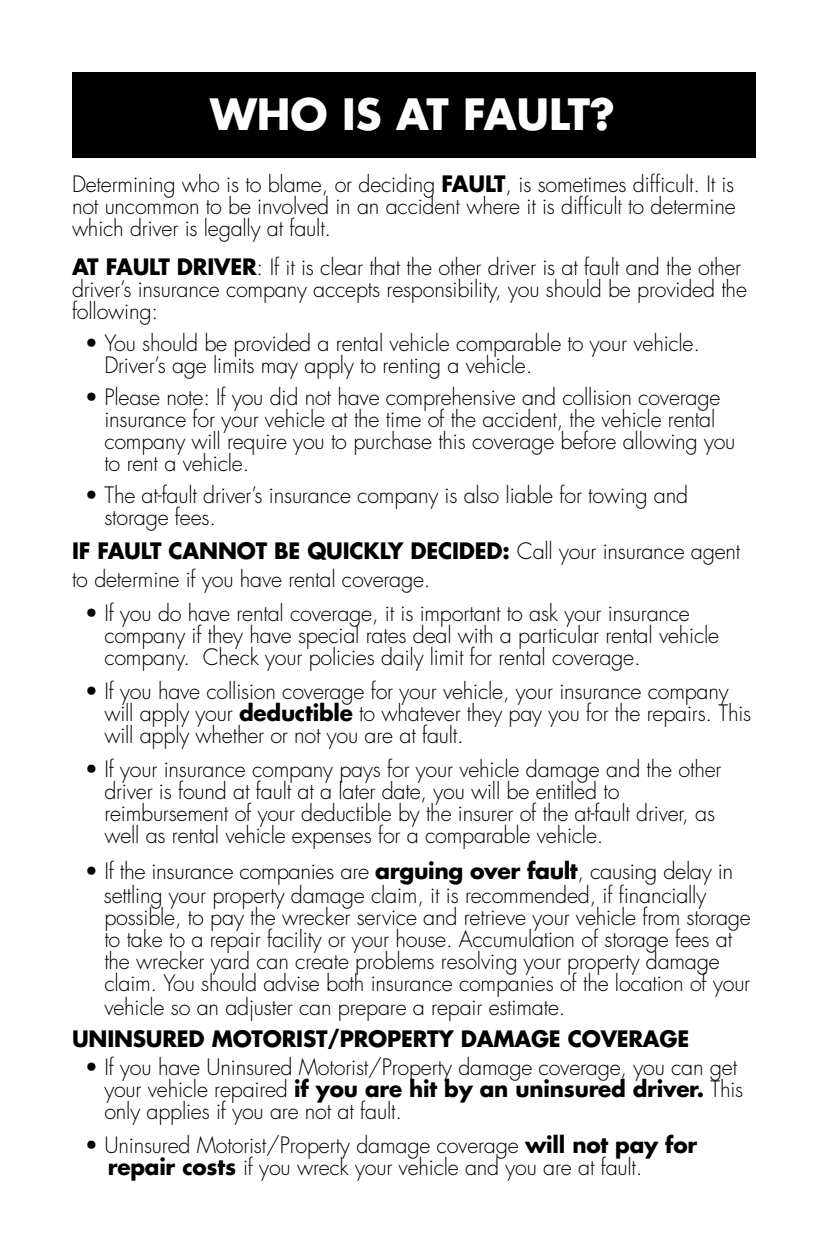
<style>
.page{position:relative;width:828px;height:1260px;background:#fff}
.page>*{position:absolute;margin:0;border:0;box-sizing:border-box;transform-origin:0 0}
.t1{font:700 42px "Futura Std";color:#fff}
.t2{font:300 22px/22px "Futura Std";letter-spacing:-.01em;color:#000}
.t3{font:700 22px "Futura Std";letter-spacing:-.01em;color:#000}
.s1{font-weight:700}
</style>
<div class="page">
<div style="left:72px;top:72px;width:684px;height:85px;background:#000"></div>
<h1 class="t1" style="left:210px;top:86px;width:407px">WHO IS AT FAULT?</h1>
<p class="t2" style="left:72px;top:174px;width:665px;text-align:justify">Determining who is to blame, or deciding <span class="s1">FAULT</span>, is sometimes difficult. It is not uncommon to be involved in an accident where it is difficult to determine which driver is legally at fault.</p>
<p class="t2" style="left:72px;top:256px;width:676px"><span class="s1">AT FAULT DRIVER</span>: If it is clear that the other driver is at fault and the other driver’s insurance company accepts responsibility, you should be provided the following:</p>
<p class="t2" style="left:104px;top:332px;width:597px;text-indent:-19px">• You should be provided a rental vehicle comparable to your vehicle.<br>Driver’s age limits may apply to renting a vehicle.</p>
<p class="t2" style="left:104px;top:386px;width:633px;text-indent:-19px">• Please note: If you did not have comprehensive and collision coverage insurance for your vehicle at the time of the accident, the vehicle rental company will require you to purchase this coverage before allowing you to rent a vehicle.</p>
<p class="t2" style="left:104px;top:484px;width:585px;text-indent:-19px">• The at-fault driver’s insurance company is also liable for towing and storage fees.</p>
<p class="t2" style="left:72px;top:537px;width:670px;line-height:28px"><span class="s1">IF FAULT CANNOT BE QUICKLY DECIDED:</span> Call your insurance agent to determine if you have rental coverage.</p>
<p class="t2" style="left:104px;top:602px;width:616px;text-indent:-19px">• If you do have rental coverage, it is important to ask your insurance company if they have special rates deal with a particular rental vehicle company. Check your policies daily limit for rental coverage.</p>
<p class="t2" style="left:104px;top:680px;width:648px;text-indent:-19px">• If you have collision coverage for your vehicle, your insurance company will apply your <span class="s1">deductible</span> to whatever they pay you for the repairs. This will apply whether or not you are at fault.</p>
<p class="t2" style="left:104px;top:758px;width:619px;text-indent:-19px">• If your insurance company pays for your vehicle damage and the other driver is found at fault at a later date, you will be entitled to reimbursement of your deductible by the insurer of the at-fault driver, as well as rental vehicle expenses for a comparable vehicle.</p>
<p class="t2" style="left:85px;top:860px;width:650px;line-height:24px;text-align:center">• If the insurance companies are <span class="s1">arguing over fault</span>, causing delay in settling your property damage claim, it is recommended, if financially</p>
<p class="t2" style="left:104px;top:907px;width:648px">possible, to pay the wrecker service and retrieve your vehicle from storage to take to a repair facility or your house. Accumulation of storage fees at the wrecker yard can create problems resolving your property damage claim. You should advise both insurance companies of the location of your</p>
<p class="t2" style="left:104px;top:997px;width:463px">vehicle so an adjuster can prepare a repair estimate.</p>
<p class="t3" style="left:72px;top:1024px;width:619px">UNINSURED MOTORIST/PROPERTY DAMAGE COVERAGE</p>
<p class="t2" style="left:104px;top:1057px;width:640px;text-indent:-19px">• If you have Uninsured Motorist/Property damage coverage, you can get your vehicle repaired <span class="s1">if you are hit by an uninsured driver.</span> This only applies if you are not at fault.</p>
<p class="t2" style="left:108px;top:1135px;width:591px;text-indent:-23px">• Uninsured Motorist/Property damage coverage <span class="s1">will not pay for repair costs</span> if you wreck your vehicle and you are at fault.</p>
</div>
